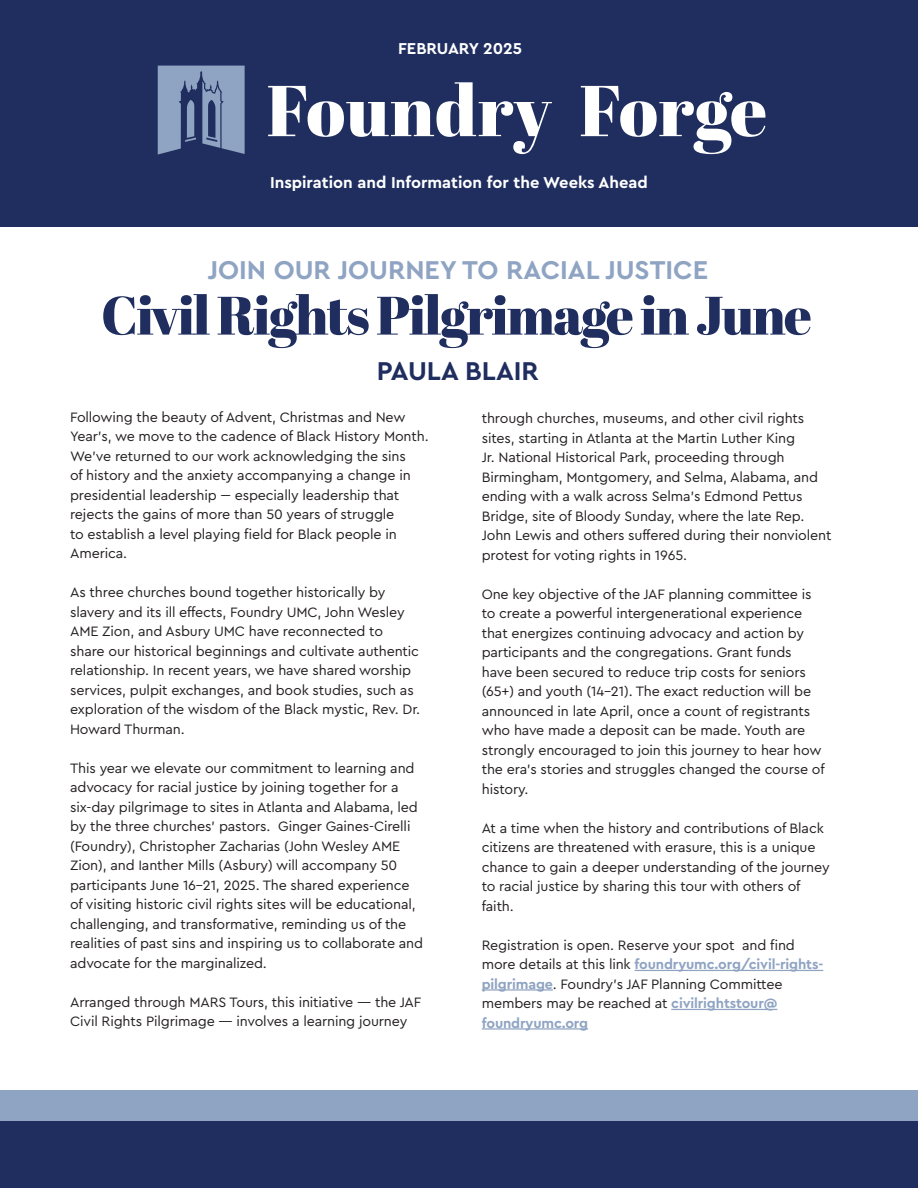
<style>
.page{position:relative;width:918px;height:1188px;background:#fff}
.page>*{position:absolute;margin:0;border:0;box-sizing:border-box;transform-origin:0 0}
.t1{font:54px "Abril Fatface";letter-spacing:-.03em;color:#1f2e5e}
.t2{font:700 27px "Cera Pro";color:#8fa4c3}
.t3{font:700 27px "Cera Pro";color:#1f2e5e}
.t4{font:700 16.5px "Cera Pro";color:#fff}
.t5{font:14.25px/19.5px "Cera Pro";letter-spacing:-.01em;color:#231f20}
.s1{font-weight:700;color:#8fa3c2}
.s2{font-weight:700;color:#8fa4c3}
</style>
<div class="page">
<div style="left:0;top:1106px;width:918px;height:82px;background:#1f2e5e"></div>
<div style="left:0;top:1091px;width:918px;height:30px;background:#8fa4c3"></div>
<div style="left:0;top:0;width:918px;height:227px;background:#1f2e5e"></div>
<svg style="left:268px;top:82px;width:498px;height:72px"></svg>
<svg style="left:158px;top:66px;width:87px;height:89px"></svg>
<hr style="left:635px;top:970px;width:188px;height:1px;background:#8fa3c2">
<hr style="left:482px;top:989px;width:71px;height:2px;background:#8fa3c2">
<hr style="left:671px;top:1009px;width:106px;height:1px;background:#8fa4c3">
<hr style="left:482px;top:1028px;width:106px;height:2px;background:#8fa4c3">
<p class="t4" style="left:398px;top:37px;width:126px">FEBRUARY 2025</p>
<p class="t4" style="left:270px;top:172px;width:379px">Inspiration and Information for the Weeks Ahead</p>
<p class="t2" style="left:208px;top:252px;width:502px">JOIN OUR JOURNEY TO RACIAL JUSTICE</p>
<p class="t1" style="left:101px;top:277px;width:712px">Civil Rights Pilgrimage in June</p>
<p class="t3" style="left:377px;top:353px;width:163px">PAULA BLAIR</p>
<p class="t5" style="left:70px;top:407px;width:360px">Following the beauty of Advent, Christmas and New Year’s, we move to the cadence of Black History Month.<br>We’ve returned to our work acknowledging the sins<br>of history and the anxiety accompanying a change in presidential leadership --- especially leadership that rejects the gains of more than 50 years of struggle<br>to establish a level playing field for Black people in America.</p>
<p class="t5" style="left:70px;top:582px;width:352px">As three churches bound together historically by slavery and its ill effects, Foundry UMC, John Wesley AME Zion, and Asbury UMC have reconnected to share our historical beginnings and cultivate authentic relationship. In recent years, we have shared worship services, pulpit exchanges, and book studies, such as exploration of the wisdom of the Black mystic, Rev. Dr.<br>Howard Thurman.</p>
<p class="t5" style="left:70px;top:758px;width:355px">This year we elevate our commitment to learning and advocacy for racial justice by joining together for a six-day pilgrimage to sites in Atlanta and Alabama, led by the three churches’ pastors. Ginger Gaines-Cirelli (Foundry), Christopher Zacharias (John Wesley AME Zion), and Ianther Mills (Asbury) will accompany 50 participants June 16-21, 2025. The shared experience of visiting historic civil rights sites will be educational, challenging, and transformative, reminding us of the realities of past sins and inspiring us to collaborate and advocate for the marginalized.</p>
<p class="t5" style="left:70px;top:992px;width:353px">Arranged through MARS Tours, this initiative — the JAF<br>Civil Rights Pilgrimage — involves a learning journey</p>
<p class="t5" style="left:482px;top:408px;width:351px">through churches, museums, and other civil rights sites, starting in Atlanta at the Martin Luther King<br>Jr. National Historical Park, proceeding through Birmingham, Montgomery, and Selma, Alabama, and ending with a walk across Selma’s Edmond Pettus Bridge, site of Bloody Sunday, where the late Rep.<br>John Lewis and others suffered during their nonviolent protest for voting rights in 1965.</p>
<p class="t5" style="left:482px;top:583px;width:344px">One key objective of the JAF planning committee is to create a powerful intergenerational experience that energizes continuing advocacy and action by participants and the congregations. Grant funds have been secured to reduce trip costs for seniors (65+) and youth (14-21). The exact reduction will be announced in late April, once a count of registrants who have made a deposit can be made. Youth are strongly encouraged to join this journey to hear how the era’s stories and struggles changed the course of history.</p>
<p class="t5" style="left:482px;top:817px;width:350px">At a time when the history and contributions of Black citizens are threatened with erasure, this is a unique chance to gain a deeper understanding of the journey to racial justice by sharing this tour with others of faith.</p>
<p class="t5" style="left:482px;top:934px;width:343px">Registration is open. Reserve your spot and find more details at this link <span class="s1">foundryumc.org/civil-rights&shy;pilgrimage</span>. Foundry’s JAF Planning Committee members may be reached at <span class="s2">civilrightstour@ foundryumc.org</span></p>
</div>
